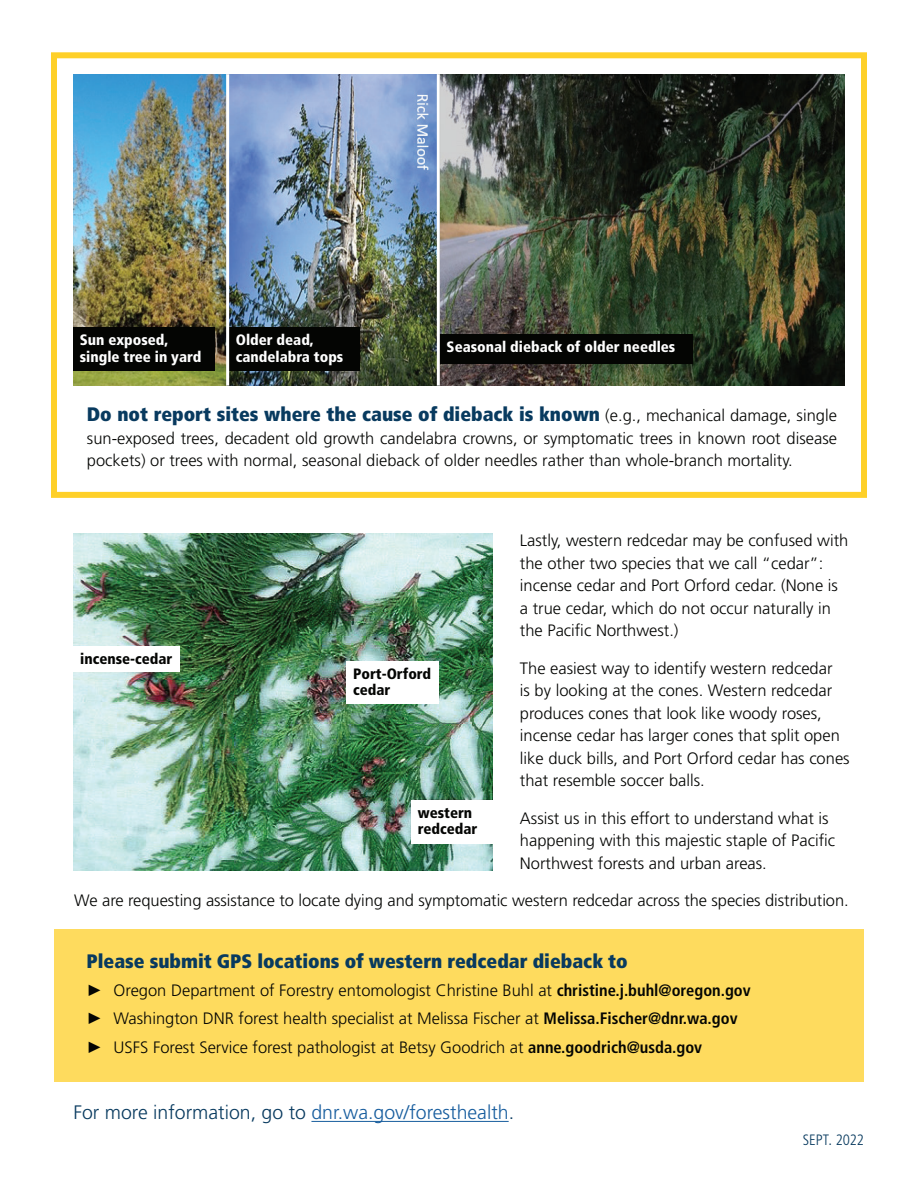
<style>
.page{position:relative;width:918px;height:1188px;background:#fff}
.page>*{position:absolute;margin:0;border:0;box-sizing:border-box;transform-origin:0 0}
.Normal__Web{font:900 condensed 19.5px "Frutiger LT Std";color:#083a5f}
.t1{font:300 19.5px "Frutiger LT Std";color:#083a5f}
.Normal__Web-2{font:300 16.5px/22.5px "Frutiger LT Std";color:#040503}
.t2{font:900 condensed 15px "Frutiger LT Std";color:#fff}
.t3{font:900 condensed 15px "Frutiger LT Std";color:#040503}
.t4{font:300 condensed 15px "Frutiger LT Std";letter-spacing:-.005em;color:#083a5f}
.s1{font-weight:300;font-stretch:normal;font-size:16.5px;color:#040503}
.s2{font-family:"Impact";font-weight:400}
.s3{font-weight:700;font-stretch:condensed}
.s4{color:#175d9e}
</style>
<div class="page">
<svg style="left:51px;top:52px;width:816px;height:446px"></svg>
<div style="left:54px;top:929px;width:810px;height:153px;background:#fedb5e"></div>
<img style="left:73px;top:534px;width:420px;height:336px">
<div style="left:346px;top:661px;width:92px;height:43px;background:#fff"></div>
<div style="left:411px;top:800px;width:82px;height:43px;background:#fff"></div>
<div style="left:73px;top:646px;width:107px;height:25px;background:#fff"></div>
<img style="left:73px;top:74px;width:772px;height:312px">
<div style="left:73px;top:327px;width:142px;height:44px;background:#040503"></div>
<div style="left:229px;top:327px;width:131px;height:44px;background:#040503"></div>
<div style="left:440px;top:334px;width:253px;height:30px;background:#040503"></div>
<hr style="left:437px;top:74px;width:3px;height:312px;background:#fff">
<hr style="left:226px;top:74px;width:3px;height:312px;background:#fff">
<hr style="left:311px;top:1121px;width:198px;height:1px;background:#175d9e">
<p class="t2" style="left:80px;top:331px;width:90px">Sun exposed,</p>
<p class="t2" style="left:80px;top:348px;width:123px">single tree in yard</p>
<p class="t2" style="left:236px;top:331px;width:80px">Older dead,</p>
<p class="t2" style="left:236px;top:348px;width:109px">candelabra tops</p>
<p class="t2" style="left:447px;top:338px;width:230px">Seasonal dieback of older needles</p>
<p class="Normal__Web" style="left:87px;top:403px;width:752px">Do not report sites where the cause of dieback is known <span class="s1">(e.g., mechanical damage, single</span></p>
<p class="Normal__Web-2" style="left:87px;top:427px;width:752px">sun-exposed trees, decadent old growth candelabra crowns, or symptomatic trees in known root disease pockets) or trees with normal, seasonal dieback of older needles rather than whole-branch mortality.</p>
<p class="Normal__Web-2" style="left:520px;top:530px;width:330px">Lastly, western redcedar may be confused with the other two species that we call “cedar”: incense cedar and Port Orford cedar. (None is a true cedar, which do not occur naturally in the Pacific Northwest.)</p>
<p class="Normal__Web-2" style="left:520px;top:657px;width:331px">The easiest way to identify western redcedar<br>is by looking at the cones. Western redcedar produces cones that look like woody roses, incense cedar has larger cones that split open like duck bills, and Port Orford cedar has cones that resemble soccer balls.</p>
<p class="Normal__Web-2" style="left:520px;top:807px;width:317px">Assist us in this effort to understand what is happening with this majestic staple of Pacific<br>Northwest forests and urban areas.</p>
<p class="Normal__Web-2" style="left:74px;top:890px;width:776px">We are requesting assistance to locate dying and symptomatic western redcedar across the species distribution.</p>
<p class="t3" style="left:80px;top:650px;width:94px">incense-cedar</p>
<p class="t3" style="left:353px;top:665px;width:80px">Port-Orford</p>
<p class="t3" style="left:353px;top:681px;width:39px">cedar</p>
<p class="t3" style="left:418px;top:804px;width:56px">western</p>
<p class="t3" style="left:418px;top:820px;width:61px">redcedar</p>
<p class="Normal__Web" style="left:87px;top:950px;width:543px">Please submit GPS locations of western redcedar dieback to</p>
<p class="Normal__Web-2" style="left:87px;top:980px;width:666px"><span class="s2">►</span> Oregon Department of Forestry entomologist Christine Buhl at <span class="s3">christine.j.buhl@oregon.gov</span></p>
<p class="Normal__Web-2" style="left:87px;top:1007px;width:652px"><span class="s2">►</span> Washington DNR forest health specialist at Melissa Fischer at <span class="s3">Melissa.Fischer@dnr.wa.gov</span></p>
<p class="Normal__Web-2" style="left:87px;top:1037px;width:617px"><span class="s2">►</span> USFS Forest Service forest pathologist at Betsy Goodrich at <span class="s3">anne.goodrich@usda.gov</span></p>
<p class="t1" style="left:73px;top:1102px;width:442px">For more information, go to <span class="s4">dnr.wa.gov/foresthealth</span>.</p>
<p class="t4" style="left:803px;top:1132px;width:63px">SEPT. 2022</p>
</div>
